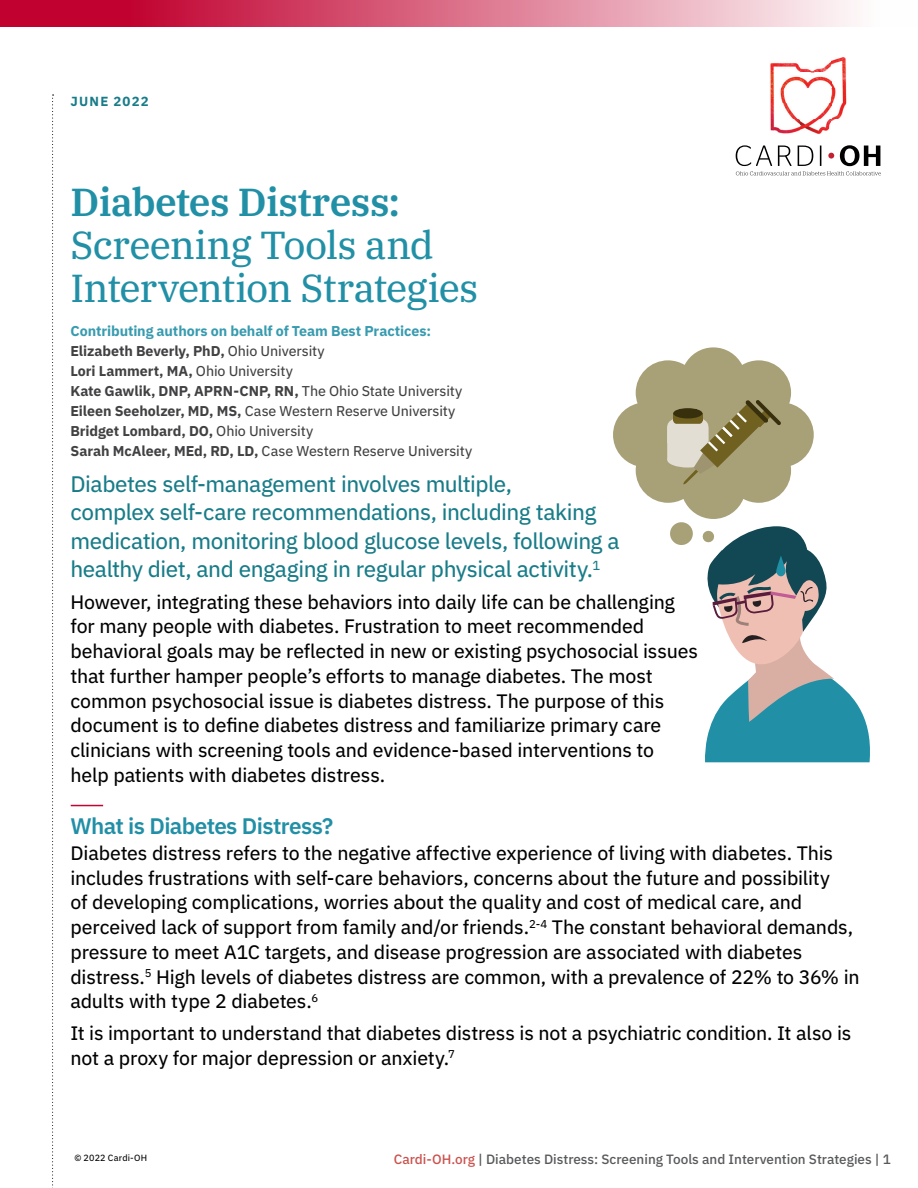
<style>
.page{position:relative;width:918px;height:1188px;background:#fff}
.page>*{position:absolute;margin:0;border:0;box-sizing:border-box;transform-origin:0 0}
.t1{font:39.15px/43.3px "IBM Plex Serif Text";letter-spacing:-.025em;color:#2190a6}
.t2{font:600 39.15px "IBM Plex Serif";letter-spacing:-.015em;color:#2190a6}
.t3{font:22.5px/28.5px "IBM Plex Sans Text";letter-spacing:-.02em;color:#187c88}
.t4{font:600 22.5px "IBM Plex Sans";letter-spacing:-.025em;color:#218fa6}
.t5{font:19.5px/24.8px "IBM Plex Sans Text";letter-spacing:-.01em;color:#000}
.t6{font:700 14.25px/20px "IBM Plex Sans";letter-spacing:-.005em;color:#414042}
.t7{font:14.25px "IBM Plex Sans Text";letter-spacing:-.005em;color:#414042}
.t8{font:500 13.5px "IBM Plex Sans";color:#58595b}
.t9{font:700 13.2px "IBM Plex Sans";letter-spacing:.09em;color:#187c88}
.t10{font:9px "IBM Plex Sans Text";letter-spacing:.02em;color:#000}
.s1{color:#389baf}
.s2{font-family:"IBM Plex Sans Text";font-weight:400}
.s3{font-family:"IBM Plex Sans";font-weight:700}
.s4{color:#cb534e}
</style>
<div class="page">
<svg style="left:0;top:0;width:854px;height:27px;background:#d96884"></svg>
<svg style="left:52px;top:94px;width:2px;height:1094px"></svg>
<img style="left:770px;top:58px;width:77px;height:76px">
<svg style="left:736px;top:145px;width:145px;height:30px"></svg>
<hr style="left:71px;top:805px;width:32px;height:1px;background:#c00630">
<svg style="left:613px;top:347px;width:257px;height:415px"></svg>
<svg style="left:776px;top:556px;width:10px;height:20px"></svg>
<p class="t9" style="left:71px;top:91px;width:80px">JUNE 2022</p>
<h1 class="t2" style="left:70px;top:171px;width:331px">Diabetes Distress:</h1>
<h1 class="t1" style="left:70px;top:220px;width:409px">Screening Tools and<br>Intervention Strategies</h1>
<p class="t6" style="left:70px;top:320px;width:393px"><span class="s1">Contributing authors on behalf of Team Best Practices:<br></span>Elizabeth Beverly, PhD, <span class="s2">Ohio University<br></span>Lori Lammert, MA, <span class="s2">Ohio University<br></span>Kate Gawlik, DNP, APRN-CNP, RN, <span class="s2">The Ohio State University</span></p>
<p class="t7" style="left:70px;top:400px;width:387px"><span class="s3">Eileen Seeholzer, MD, MS,</span> Case Western Reserve University</p>
<p class="t6" style="left:70px;top:420px;width:244px">Bridget Lombard, DO, <span class="s2">Ohio University</span></p>
<p class="t7" style="left:70px;top:440px;width:403px"><span class="s3">Sarah McAleer, MEd, RD, LD,</span> Case Western Reserve University</p>
<p class="t3" style="left:70px;top:467px;width:551px">Diabetes self-management involves multiple,<br>complex self-care recommendations, including taking medication, monitoring blood glucose levels, following a healthy diet, and engaging in regular physical activity.<sup>1</sup></p>
<p class="t5" style="left:70px;top:588px;width:629px">However, integrating these behaviors into daily life can be challenging for many people with diabetes. Frustration to meet recommended behavioral goals may be reflected in new or existing psychosocial issues that further hamper people’s efforts to manage diabetes. The most common psychosocial issue is diabetes distress. The purpose of this document is to define diabetes distress and familiarize primary care clinicians with screening tools and evidence-based interventions to<br>help patients with diabetes distress.</p>
<p class="t4" style="left:70px;top:808px;width:264px">What is Diabetes Distress?</p>
<p class="t5" style="left:70px;top:839px;width:791px">Diabetes distress refers to the negative affective experience of living with diabetes. This includes frustrations with self-care behaviors, concerns about the future and possibility<br>of developing complications, worries about the quality and cost of medical care, and perceived lack of support from family and/or friends.<sup>2-4</sup> The constant behavioral demands, pressure to meet A1C targets, and disease progression are associated with diabetes distress.<sup>5</sup> High levels of diabetes distress are common, with a prevalence of 22% to 36% in adults with type 2 diabetes.<sup>6</sup></p>
<p class="t5" style="left:70px;top:1019px;width:782px">It is important to understand that diabetes distress is not a psychiatric condition. It also is not a proxy for major depression or anxiety.<sup>7</sup></p>
<p class="t10" style="left:75px;top:1151px;width:74px">© 2022 Cardi-OH</p>
<p class="t8" style="left:394px;top:1149px;width:499px"><span class="s4">Cardi-OH.org</span> | Diabetes Distress: Screening Tools and Intervention Strategies | 1</p>
</div>
